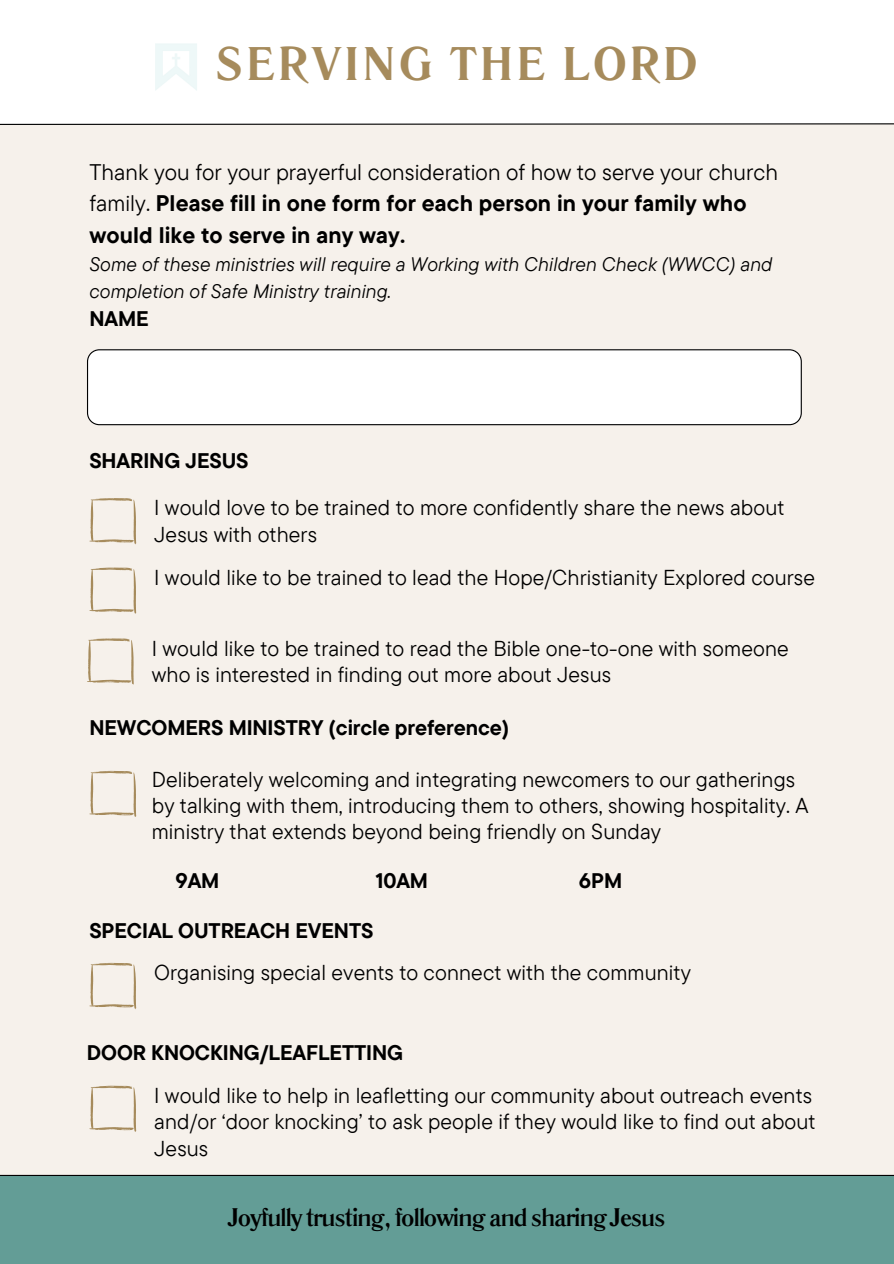
<style>
.page{position:relative;width:894px;height:1264px;background:#fff}
.page>*{position:absolute;margin:0;border:0;box-sizing:border-box;transform-origin:0 0}
.t1{font:700 46.8px "Literaturnaya";letter-spacing:.065em;color:#a68b5c}
.t2{font:700 25.2px "Literaturnaya";letter-spacing:-.05em;color:#000}
.t3{font:700 22.5px/31.5px "TT Commons Pro";letter-spacing:.005em;color:#000}
.t4{font:21.45px/26.4px "TT Commons Pro";letter-spacing:.005em;color:#000}
.t5{font:700 21px "TT Commons Pro";letter-spacing:-.005em;color:#000}
.t6{font:italic 19.5px/27px "TT Commons Pro";letter-spacing:.005em;color:#000}
.s1{font-weight:400}
</style>
<div class="page">
<div style="left:0;top:0;width:893px;height:1263px;background:#f6f1eb"></div>
<div style="left:0;top:0;width:893px;height:124px;background:#fff"></div>
<svg style="left:0;top:123px;width:893px;height:2px;background:#6c6c6b"></svg>
<div style="left:0;top:1176px;width:893px;height:87px;background:#639d96"></div>
<hr style="left:0;top:1174px;width:893px;height:1px;background:#000">
<div style="left:87px;top:349px;width:714px;height:76px;background:#fff"></div>
<svg style="left:89px;top:498px;width:47px;height:46px"></svg>
<svg style="left:89px;top:567px;width:47px;height:46px"></svg>
<svg style="left:87px;top:638px;width:47px;height:46px"></svg>
<svg style="left:89px;top:770px;width:47px;height:47px"></svg>
<svg style="left:89px;top:962px;width:47px;height:47px"></svg>
<svg style="left:89px;top:1085px;width:47px;height:46px"></svg>
<h3 class="t1" style="left:215px;top:37px;width:484px">SERVING THE LORD</h3>
<p class="t3" style="left:89px;top:156px;width:690px"><span class="s1">Thank you for your prayerful consideration of how to serve your church family.</span> Please fill in one form for each person in your family who would like to serve in any way.</p>
<p class="t6" style="left:89px;top:250px;width:684px">Some of these ministries will require a Working with Children Check (WWCC) and completion of Safe Ministry training.</p>
<p class="t5" style="left:89px;top:305px;width:61px">NAME</p>
<p class="t5" style="left:89px;top:447px;width:161px">SHARING JESUS</p>
<p class="t4" style="left:154px;top:494px;width:631px">I would love to be trained to more confidently share the news about<br>Jesus with others</p>
<p class="t4" style="left:154px;top:563px;width:662px">I would like to be trained to lead the Hope/Christianity Explored course</p>
<p class="t4" style="left:152px;top:634px;width:638px">I would like to be trained to read the Bible one-to-one with someone who is interested in finding out more about Jesus</p>
<p class="t5" style="left:89px;top:714px;width:421px">NEWCOMERS MINISTRY (circle preference)</p>
<h4 class="t4" style="left:152px;top:765px;width:658px">Deliberately welcoming and integrating newcomers to our gatherings by talking with them, introducing them to others, showing hospitality. A ministry that extends beyond being friendly on Sunday</h4>
<p class="t5" style="left:175px;top:867px;width:45px">9AM</p>
<p class="t5" style="left:375px;top:867px;width:54px">10AM</p>
<p class="t5" style="left:579px;top:867px;width:45px">6PM</p>
<p class="t5" style="left:89px;top:916px;width:285px">SPECIAL OUTREACH EVENTS</p>
<h3 class="t4" style="left:154px;top:958px;width:538px">Organising special events to connect with the community</h3>
<p class="t5" style="left:87px;top:1039px;width:318px">DOOR KNOCKING/LEAFLETTING</p>
<h3 class="t4" style="left:154px;top:1081px;width:662px">I would like to help in leafletting our community about outreach events and/or ‘door knocking’ to ask people if they would like to find out about<br>Jesus</h3>
<h3 class="t2" style="left:228px;top:1202px;width:438px">Joyfully trusting, following and sharing Jesus</h3>
</div>
